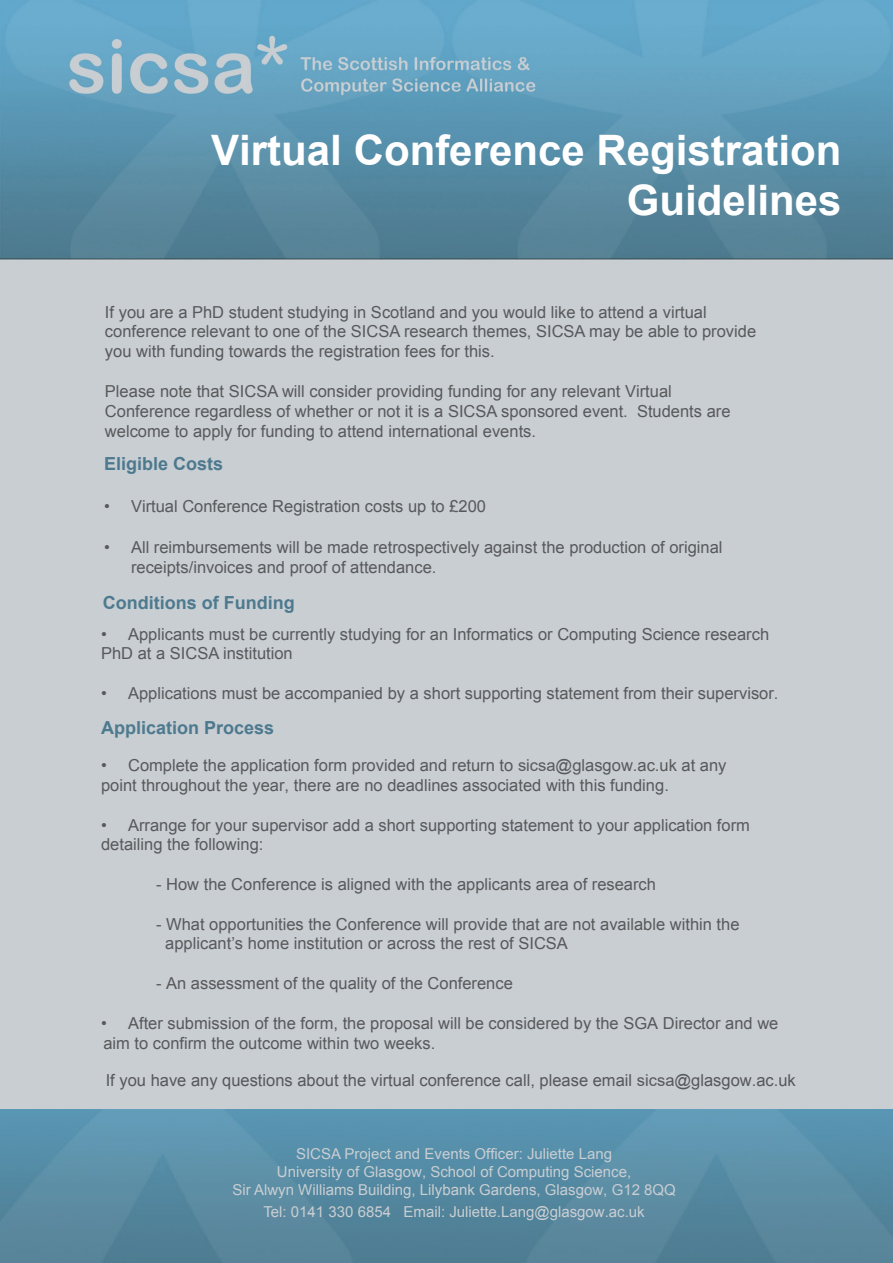
<style>
.page{position:relative;width:893px;height:1263px;background:#fff}
.page>*{position:absolute;margin:0;border:0;box-sizing:border-box;transform-origin:0 0}
.t1{font:700 42px/50.4px "Arial";color:#fff;text-align:right}
.t2{font:700 18px "Arial";color:#4d7a8f}
.t3{font:700 18px "Arial";color:#4d798f}
.t4{font:16.5px/19.8px "Arial";color:#58595b}
.t5{font:16.5px/19.8px "Arial";color:#58595b}
.t6{font:16.5px "Arial";color:#57585b}
.t7{font:15px/18px "Arial";color:#c9ced2;text-align:center}
.s1{font-style:inherit}
.s2{color:#4d798f}
</style>
<div class="page">
<img style="left:0;top:0;width:893px;height:1110px">
<img style="left:0;top:1110px;width:893px;height:153px">
<h1 class="t1" style="left:211px;top:126px;width:632px">Virtual Conference Registration<br>Guidelines</h1>
<p class="t4" style="left:105px;top:302px;width:653px">If you are a PhD student studying in Scotland and you would like to attend a virtual conference relevant to one of the SICSA research themes, SICSA may be able to provide you with funding towards the registration fees for this.</p>
<p class="t4" style="left:105px;top:381px;width:627px">Please note that SICSA will consider providing funding for any relevant Virtual<br>Conference regardless of whether or not it is a SICSA sponsored event. Students are welcome to apply for funding to attend international events.</p>
<p class="t3" style="left:104px;top:452px;width:121px">Eligible Costs</p>
<p class="t4" style="left:104px;top:496px;width:384px">• Virtual Conference Registration costs up to £200</p>
<p class="t4" style="left:131px;top:538px;width:593px;text-indent:-27px">• All reimbursements will be made retrospectively against the production of original receipts/invoices and proof of attendance.</p>
<p class="t2" style="left:103px;top:591px;width:193px">Conditions of Funding</p>
<p class="t4" style="left:101px;top:624px;width:669px">• Applicants must be currently studying for an Informatics or Computing Science research<br>PhD at a SICSA institution</p>
<p class="t4" style="left:101px;top:683px;width:679px">• Applications must be accompanied by a short supporting <span class="s1">statement</span> from their supervisor.</p>
<p class="t2" style="left:101px;top:715px;width:175px">Applicatio<span class="s2">n Pro</span>cess</p>
<p class="t4" style="left:101px;top:756px;width:627px">• Complete the application form provided and return to sicsa<span class="s1">@</span>g<span class="s1">lasgow.ac.uk</span> at any point throughout the year, there are no deadlines associated with this funding.</p>
<p class="t5" style="left:101px;top:815px;width:650px"><span class="s1">• Arrange for your supervisor</span> add a short supporting statement to your application form detailing the following:</p>
<p class="t4" style="left:156px;top:874px;width:501px">- How the Conference is aligned with the applicants area of research</p>
<p class="t4" style="left:165px;top:914px;width:576px;text-indent:-9px">- What opportunities the Conference will provide that are not available within the applicant’s home institution or across the rest of SICSA</p>
<p class="t4" style="left:156px;top:973px;width:358px">- An assessment of the quality of the Conference</p>
<p class="t4" style="left:101px;top:1013px;width:679px">• After submission of the form, the proposal will be considered by the SGA Director and <span class="s1">we</span></p>
<p class="t5" style="left:103px;top:1033px;width:333px">aim to confirm the outcome w<span class="s1">ithin</span> two <span class="s1">week</span>s<span class="s1">.</span></p>
<p class="t6" style="left:106px;top:1069px;width:692px">If you have any questions about the virtual conference call, please email sicsa<span class="s1">@</span>g<span class="s1">lasgow.ac.uk</span></p>
<p class="t7" style="left:232px;top:1145px;width:445px">SICSA Project and Events Officer: Juliette Lang<br>University of Glasgow, School of Computing Science,<br>Sir Alwyn Williams Building, Lilybank Gardens, Glasgow, G12 8QQ</p>
<p class="t7" style="left:263px;top:1202px;width:383px">Tel: 0141 330 6854 Email: Juliette.Lang@glasgow.ac.uk</p>
</div>
